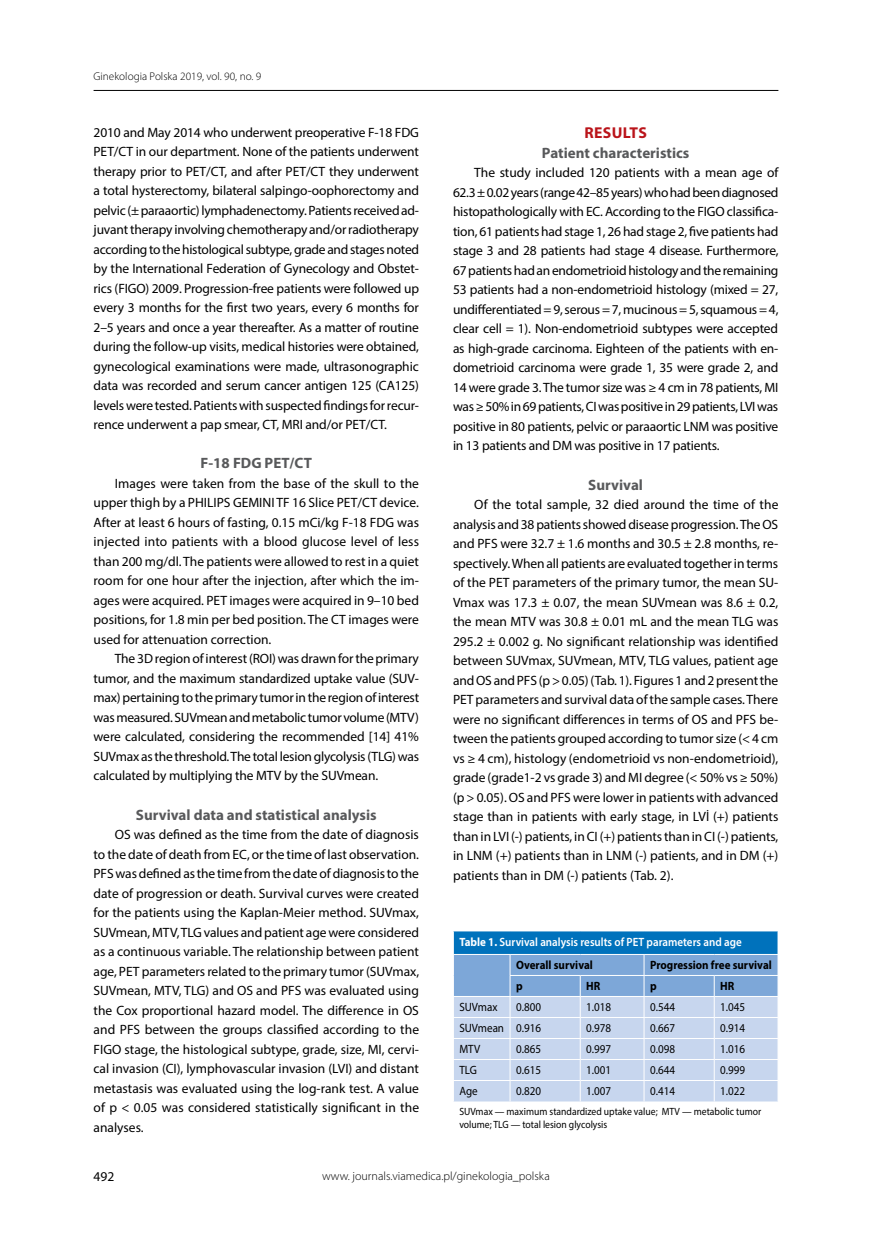
<style>
.page{position:relative;width:872px;height:1234px;background:#fff}
.page>*{position:absolute;margin:0;border:0;box-sizing:border-box;transform-origin:0 0}
.t1{font:700 15.75px "Myriad Pro";letter-spacing:.02em;color:#ba141a}
.t2{font:700 15px "Myriad Pro";color:#58595b}
.t3{font:13.5px/19.5px "Myriad Pro";letter-spacing:-.005em;color:#000;text-align:justify}
.t4{font:12px "Myriad Pro";color:#000;scale:.92 1}
.t5{font:600 12px/23.5px "Myriad Pro";color:#fff;scale:.92 1}
.t6{font:300 12px "Myriad Pro";color:#000}
.t7{font:700 12px "Myriad Pro";color:#000;scale:.92 1}
.t8{font:300 11.25px "Myriad Pro";color:#000}
.t9{font:10.5px/12.6px "Myriad Pro";color:#000;scale:.92 1}
.s1{font-weight:700}
.s2{font-weight:700;color:#000}
</style>
<div class="page">
<hr style="left:94px;top:90px;width:684px;height:1px;background:#000">
<svg style="left:453px;top:931px;width:325px;height:170px;background:#a1c2e4"></svg>
<p class="t8" style="left:94px;top:70px;width:169px">Ginekologia Polska 2019, vol. 90, no. 9</p>
<p class="t3" style="left:94px;top:122px;width:327px">2010 and May 2014 who underwent preoperative F-18 FDG PET/CT in our department. None of the patients underwent therapy prior to PET/CT, and after PET/CT they underwent a total hysterectomy, bilateral salpingo-oophorectomy and pelvic (± paraaortic) lymphadenectomy. Patients received ad&shy;juvant therapy involving chemotherapy and/or radiotherapy according to the histological subtype, grade and stages noted by the International Federation of Gynecology and Obstet&shy;rics (FIGO) 2009. Progression-free patients were followed up every 3 months for the first two years, every 6 months for 2–5 years and once a year thereafter. As a matter of routine during the follow-up visits, medical histories were obtained, gynecological examinations were made, ultrasonographic data was recorded and serum cancer antigen 125 (CA125) levels were tested. Patients with suspected findings for recur&shy;rence underwent a pap smear, CT, MRI and/or PET/CT.</p>
<p class="t2" style="left:201px;top:453px;width:113px">F-18 FDG PET/CT</p>
<p class="t3" style="left:94px;top:473px;width:327px;text-indent:21px">Images were taken from the base of the skull to the upper thigh by a PHILIPS GEMINI TF 16 Slice PET/CT device.<br>After at least 6 hours of fasting, 0.15 mCi/kg F-18 FDG was injected into patients with a blood glucose level of less than 200 mg/dl. The patients were allowed to rest in a quiet room for one hour after the injection, after which the im&shy;ages were acquired. PET images were acquired in 9–10 bed positions, for 1.8 min per bed position. The CT images were used for attenuation correction.</p>
<p class="t3" style="left:94px;top:648px;width:327px;text-indent:21px">The 3D region of interest (ROI) was drawn for the primary tumor, and the maximum standardized uptake value (SUV&shy;max) pertaining to the primary tumor in the region of interest was measured. SUVmean and metabolic tumor volume (MTV) were calculated, considering the recommended [14] 41% SUVmax as the threshold. The total lesion glycolysis (TLG) was calculated by multiplying the MTV by the SUVmean.</p>
<p class="t2" style="left:136px;top:804px;width:242px">Survival data and statistical analysis</p>
<p class="t3" style="left:94px;top:824px;width:327px;text-indent:21px">OS was defined as the time from the date of diagnosis to the date of death from EC, or the time of last observation.<br>PFS was defined as the time from the date of diagnosis to the date of progression or death. Survival curves were created for the patients using the Kaplan-Meier method. SUVmax, SUVmean, MTV, TLG values and patient age were considered as a continuous variable. The relationship between patient age, PET parameters related to the primary tumor (SUVmax, SUVmean, MTV, TLG) and OS and PFS was evaluated using the Cox proportional hazard model. The difference in OS and PFS between the groups classified according to the FIGO stage, the histological subtype, grade, size, MI, cervi&shy;cal invasion (CI), lymphovascular invasion (LVI) and distant metastasis was evaluated using the log-rank test. A value of p &lt; 0.05 was considered statistically significant in the analyses.</p>
<p class="t1" style="left:584px;top:123px;width:64px">RESULTS</p>
<p class="t2" style="left:542px;top:143px;width:149px">Patient characteristics</p>
<p class="t3" style="left:453px;top:163px;width:327px;text-indent:21px">The study included 120 patients with a mean age of 62.3 ± 0.02 years (range 42–85 years) who had been diagnosed histopathologically with EC. According to the FIGO classifica&shy;tion, 61 patients had stage 1, 26 had stage 2, five patients had stage 3 and 28 patients had stage 4 disease. Furthermore, 67 patients had an endometrioid histology and the remaining 53 patients had a non-endometrioid histology (mixed = 27, undifferentiated = 9, serous = 7, mucinous = 5, squamous = 4, clear cell = 1). Non-endometrioid subtypes were accepted as high-grade carcinoma. Eighteen of the patients with en&shy;dometrioid carcinoma were grade 1, 35 were grade 2, and 14 were grade 3. The tumor size was ≥ 4 cm in 78 patients, MI was ≥ 50% in 69 patients, CI was positive in 29 patients, LVI was positive in 80 patients, pelvic or paraaortic LNM was positive in 13 patients and DM was positive in 17 patients.</p>
<p class="t2" style="left:588px;top:474px;width:56px">Survival</p>
<p class="t3" style="left:453px;top:494px;width:327px;text-indent:21px">Of the total sample, 32 died around the time of the analysis and 38 patients showed disease progression. The OS and PFS were 32.7 ± 1.6 months and 30.5 ± 2.8 months, re&shy;spectively. When all patients are evaluated together in terms of the PET parameters of the primary tumor, the mean SU-Vmax was 17.3 ± 0.07, the mean SUVmean was 8.6 ± 0.2, the mean MTV was 30.8 ± 0.01 mL and the mean TLG was 295.2 ± 0.002 g. No significant relationship was identified between SUVmax, SUVmean, MTV, TLG values, patient age and OS and PFS (p &gt; 0.05) (Tab. 1). Figures 1 and 2 present the PET parameters and survival data of the sample cases. There were no significant differences in terms of OS and PFS be&shy;tween the patients grouped according to tumor size (&lt; 4 cm vs ≥ 4 cm), histology (endometrioid vs non-endometrioid), grade (grade1-2 vs grade 3) and MI degree (&lt; 50% vs ≥ 50%) (p &gt; 0.05). OS and PFS were lower in patients with advanced stage than in patients with early stage, in LVİ (+) patients than in LVI (-) patients, in CI (+) patients than in CI (-) patients, in LNM (+) patients than in LNM (-) patients, and in DM (+) patients than in DM (-) patients (Tab. 2).</p>
<p class="t5" style="left:516px;top:929px;width:247px;text-indent:-57px"><span class="s1">Table 1.</span> Survival analysis results of PET parameters and age<br><span class="s2">Overall survival</span></p>
<p class="t7" style="left:650px;top:957px;width:134px">Progression free survival</p>
<p class="t7" style="left:516px;top:978px;width:9px">p</p>
<p class="t7" style="left:586px;top:978px;width:17px">HR</p>
<p class="t7" style="left:650px;top:978px;width:9px">p</p>
<p class="t7" style="left:720px;top:978px;width:17px">HR</p>
<p class="t4" style="left:459px;top:999px;width:43px">SUVmax</p>
<p class="t4" style="left:516px;top:999px;width:29px">0.800</p>
<p class="t4" style="left:586px;top:999px;width:29px">1.018</p>
<p class="t4" style="left:650px;top:999px;width:29px">0.544</p>
<p class="t4" style="left:720px;top:999px;width:29px">1.045</p>
<p class="t4" style="left:459px;top:1020px;width:90px">SUVmean 0.916</p>
<p class="t4" style="left:586px;top:1020px;width:29px">0.978</p>
<p class="t4" style="left:650px;top:1020px;width:29px">0.667</p>
<p class="t4" style="left:720px;top:1020px;width:29px">0.914</p>
<p class="t4" style="left:459px;top:1041px;width:24px">MTV</p>
<p class="t4" style="left:516px;top:1041px;width:29px">0.865</p>
<p class="t4" style="left:586px;top:1041px;width:29px">0.997</p>
<p class="t4" style="left:650px;top:1041px;width:29px">0.098</p>
<p class="t4" style="left:720px;top:1041px;width:29px">1.016</p>
<p class="t4" style="left:459px;top:1062px;width:20px">TLG</p>
<p class="t4" style="left:516px;top:1062px;width:29px">0.615</p>
<p class="t4" style="left:586px;top:1062px;width:29px">1.001</p>
<p class="t4" style="left:650px;top:1062px;width:29px">0.644</p>
<p class="t4" style="left:720px;top:1062px;width:29px">0.999</p>
<p class="t4" style="left:459px;top:1083px;width:21px">Age</p>
<p class="t4" style="left:516px;top:1083px;width:29px">0.820</p>
<p class="t4" style="left:586px;top:1083px;width:29px">1.007</p>
<p class="t4" style="left:650px;top:1083px;width:29px">0.414</p>
<p class="t4" style="left:720px;top:1083px;width:29px">1.022</p>
<p class="t9" style="left:459px;top:1105px;width:330px">SUVmax — maximum standardized uptake value; MTV — metabolic tumor volume; TLG — total lesion glycolysis</p>
<p class="t3" style="left:94px;top:1166px;width:22px">492</p>
<p class="t6" style="left:322px;top:1168px;width:229px">www. journals.viamedica.pl/ginekologia_polska</p>
</div>
